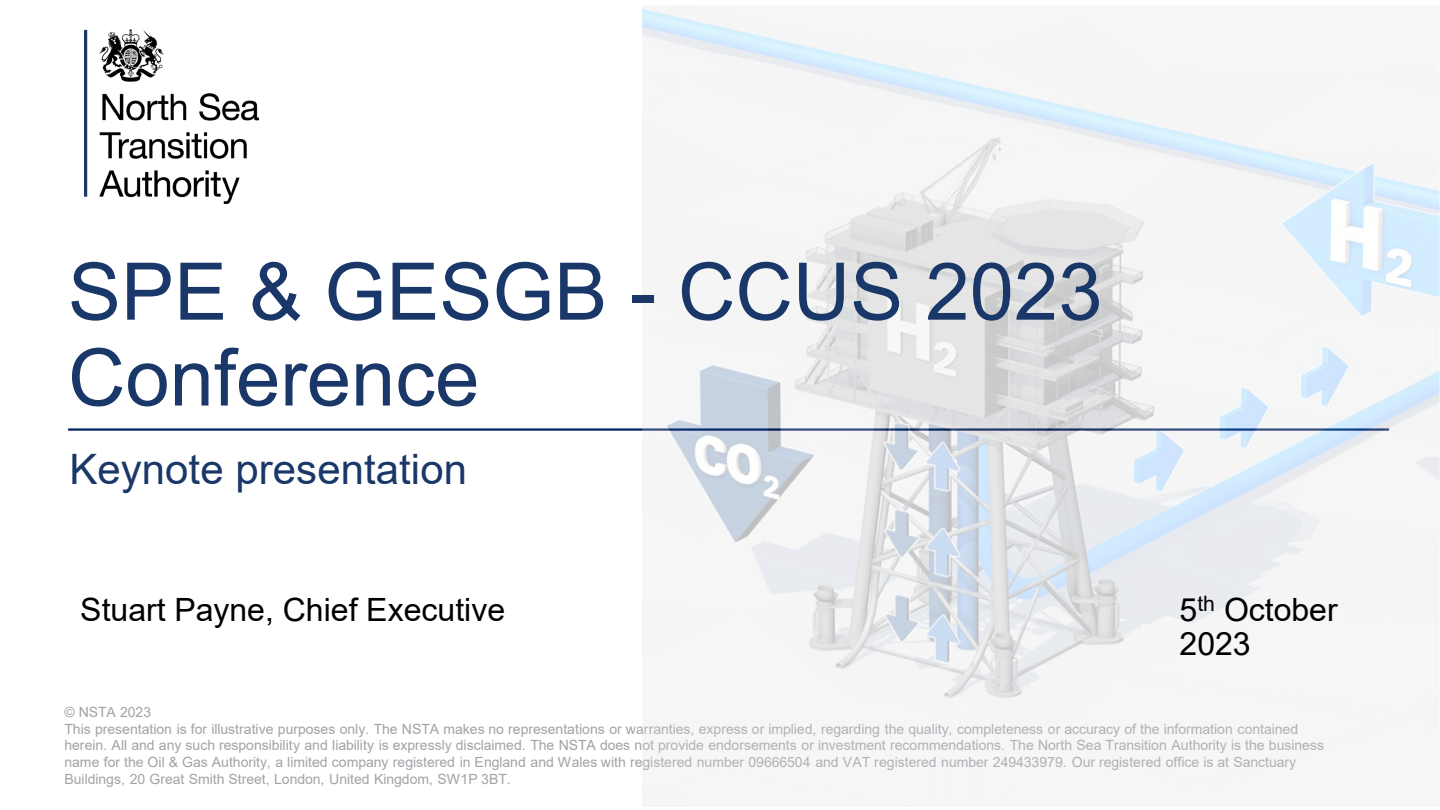
<style>
.page{position:relative;width:1440px;height:810px;background:#fff}
.page>*{position:absolute;margin:0;border:0;box-sizing:border-box;transform-origin:0 0}
.t1{font:79.5px/85.8px "Arial";color:#193768}
.t2{font:42px "Arial";color:#193768}
.t3{font:32.1px/34.3px "Arial";color:#000}
.t4{font:14.1px/16.8px "Arial";letter-spacing:-.005em;color:#a0a3a7}
</style>
<div class="page">
<img style="left:85px;top:30px;width:173px;height:174px">
<hr style="left:68px;top:428px;width:1321px;height:3px;background:#002060">
<img style="left:643px;top:7px;width:797px;height:773px">
<h1 class="t1" style="left:68px;top:248px;width:1036px">SPE &amp; GESGB - CCUS 2023<br>Conference</h1>
<p class="t2" style="left:69px;top:440px;width:399px">Keynote presentation</p>
<p class="t3" style="left:80px;top:592px;width:426px">Stuart Payne, Chief Executive</p>
<p class="t3" style="left:1180px;top:592px;width:160px">5<sup>th</sup> October<br>2023</p>
<p class="t4" style="left:65px;top:703px;width:1261px">© NSTA 2023<br>This presentation is for illustrative purposes only. The NSTA makes no representations or warranties, express or implied, regarding the quality, completeness or accuracy of the information contained herein. All and any such responsibility and liability is expressly disclaimed. The NSTA does not provide endorsements or investment recommendations. The North Sea Transition Authority is the business name for the Oil &amp; Gas Authority, a limited company registered in England and Wales with registered number 09666504 and VAT registered number 249433979. Our registered office is at Sanctuary Buildings, 20 Great Smith Street, London, United Kingdom, SW1P 3BT.</p>
</div>
